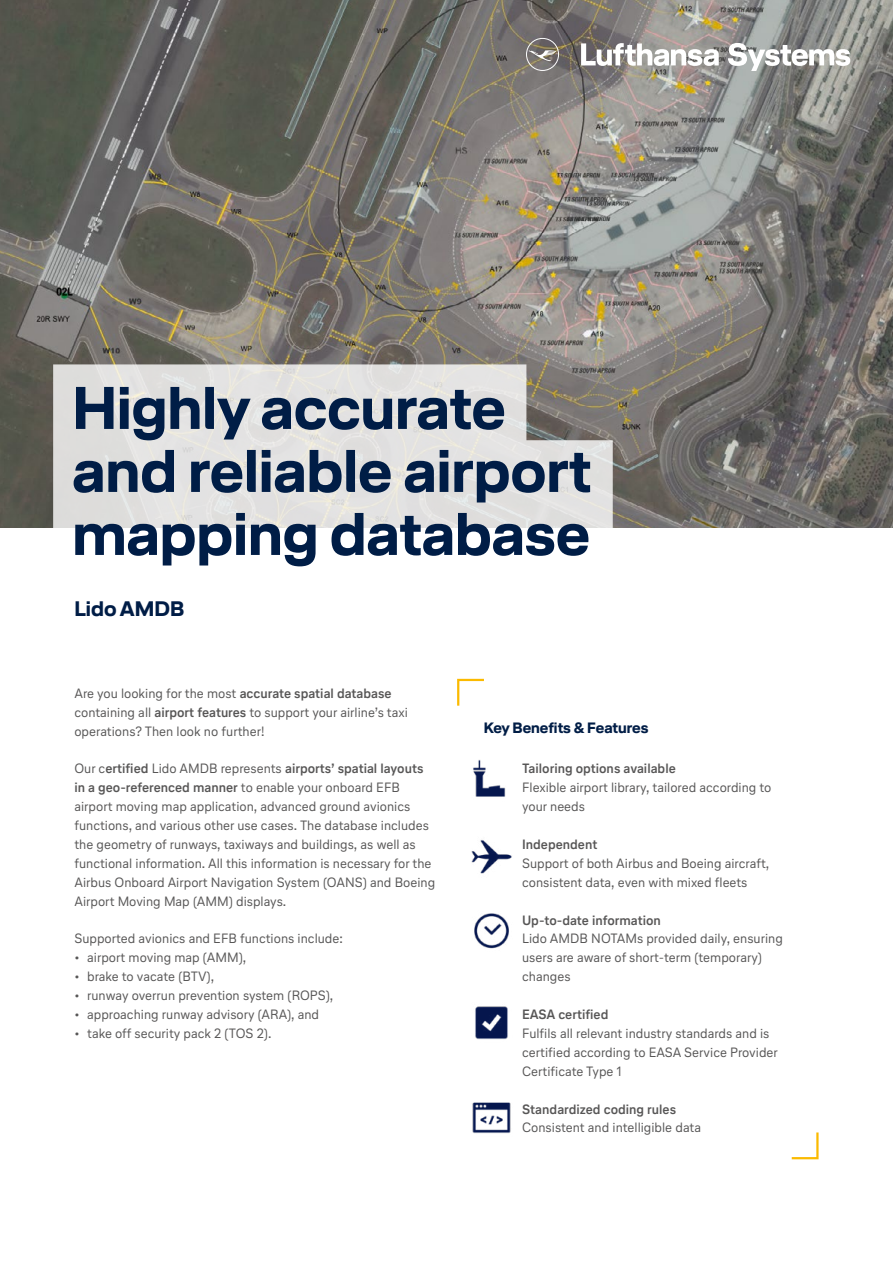
<style>
.page{position:relative;width:893px;height:1263px;background:#fff}
.page>*{position:absolute;margin:0;border:0;box-sizing:border-box;transform-origin:0 0}
.t1{font:700 60px/63px "Lufthansa Head";color:#001d46}
.t2{font:700 21px "Lufthansa Head";color:#001d46}
.t3{font:700 15px "Lufthansa Head";color:#001d46}
.t4{font:13.5px/18.9px "Lufthansa Text";color:#575656}
.t5{font:700 13.5px "Lufthansa Text";color:#575656}
.s1{font-weight:700}
</style>
<div class="page">
<img style="left:0;top:0;width:893px;height:528px">
<svg style="left:53px;top:364px;width:560px;height:164px;background:#dad9d7"></svg>
<svg style="left:457px;top:678px;width:27px;height:28px"></svg>
<svg style="left:791px;top:1132px;width:28px;height:28px"></svg>
<img style="left:473px;top:759px;width:33px;height:38px">
<img style="left:471px;top:840px;width:41px;height:34px">
<img style="left:474px;top:913px;width:35px;height:36px">
<img style="left:475px;top:1006px;width:33px;height:33px">
<img style="left:472px;top:1102px;width:39px;height:32px">
<svg style="left:526px;top:38px;width:324px;height:33px"></svg>
<h1 class="t1" style="left:72px;top:375px;width:521px">Highly accurate and reliable airport mapping database</h1>
<h2 class="t2" style="left:74px;top:594px;width:111px">Lido AMDB</h2>
<p class="t4" style="left:74px;top:683px;width:335px">Are you looking for the most <span class="s1">accurate spatial database </span>containing all <span class="s1">airport features</span> to support your airline’s taxi operations? Then look no further!</p>
<p class="t4" style="left:74px;top:759px;width:362px">Our c<span class="s1">ertified</span> Lido AMDB represents <span class="s1">airports’ spatial layouts in a geo-referenced manner</span> to enable your onboard EFB airport moving map application, advanced ground avionics functions, and various other use cases. The database includes the geometry of runways, taxiways and buildings, as well as functional information. All this information is necessary for the Airbus Onboard Airport Navigation System (OANS) and Boeing Airport Moving Map (AMM) displays.</p>
<p class="t4" style="left:74px;top:929px;width:270px">Supported avionics and EFB functions include:</p>
<p class="t4" style="left:74px;top:948px;width:173px">• airport moving map (AMM),</p>
<p class="t4" style="left:74px;top:967px;width:141px">• brake to vacate (BTV),</p>
<p class="t4" style="left:74px;top:986px;width:260px">• runway overrun prevention system (ROPS),</p>
<p class="t4" style="left:74px;top:1004px;width:246px">• approaching runway advisory (ARA), and</p>
<p class="t4" style="left:74px;top:1023px;width:199px">• take off security pack 2 (TOS 2).</p>
<p class="t3" style="left:484px;top:717px;width:166px">Key Benefits &amp; Features</p>
<p class="t5" style="left:522px;top:759px;width:155px">Tailoring options available</p>
<p class="t4" style="left:522px;top:778px;width:251px">Flexible airport library, tailored according to your needs</p>
<p class="t5" style="left:522px;top:835px;width:77px">Independent</p>
<p class="t4" style="left:522px;top:853px;width:249px">Support of both Airbus and Boeing aircraft, consistent data, even with mixed fleets</p>
<p class="t5" style="left:522px;top:910px;width:140px">Up-to-date information</p>
<p class="t4" style="left:522px;top:929px;width:262px">Lido AMDB NOTAMs provided daily, ensuring users are aware of short-term (temporary) changes</p>
<p class="t5" style="left:522px;top:1005px;width:88px">EASA certified</p>
<p class="t4" style="left:522px;top:1023px;width:257px">Fulfils all relevant industry standards and is certified according to EASA Service Provider<br>Certificate Type 1</p>
<p class="t5" style="left:522px;top:1099px;width:155px">Standardized coding rules</p>
<p class="t4" style="left:522px;top:1118px;width:180px">Consistent and intelligible data</p>
</div>
